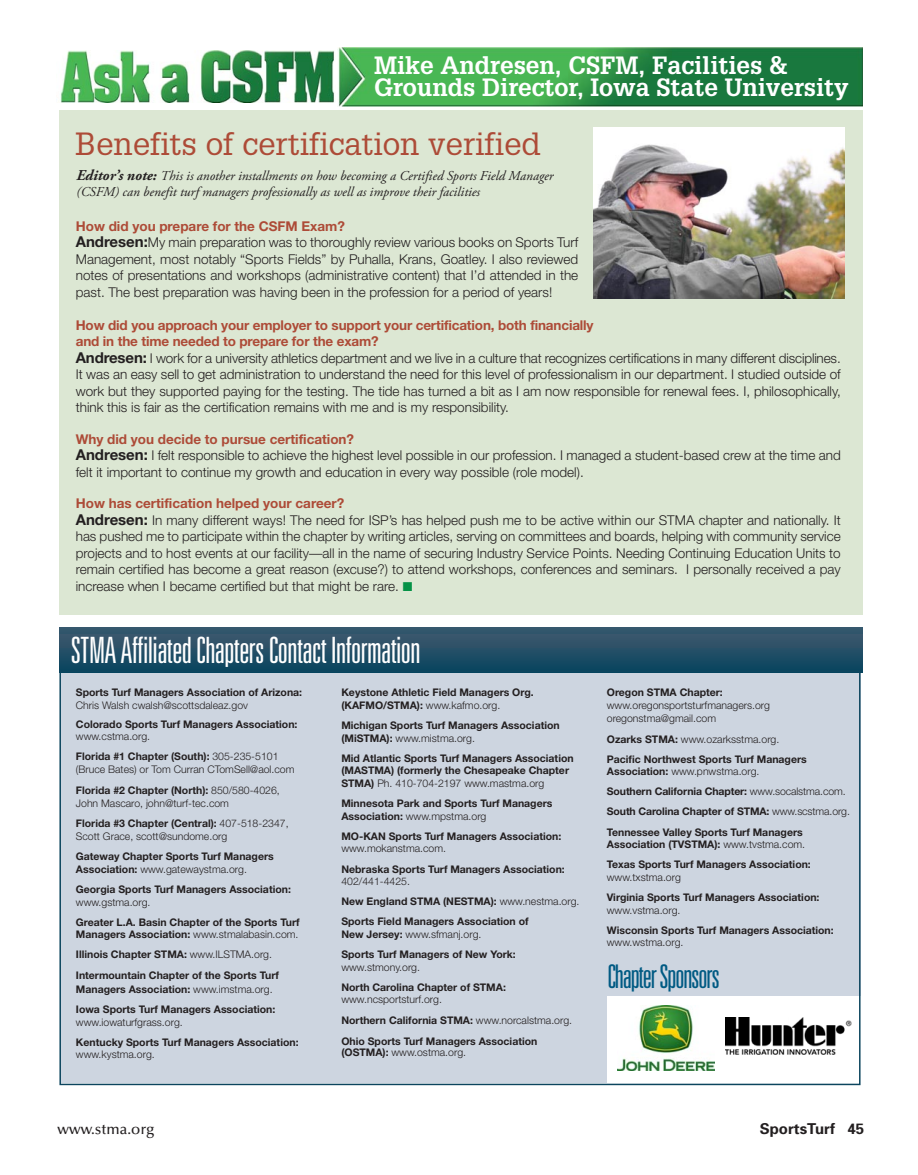
<style>
.page{position:relative;width:918px;height:1175px;background:#fff}
.page>*{position:absolute;margin:0;border:0;box-sizing:border-box;transform-origin:0 0}
.t1{font:300 ultra-condensed 36.3px "Univers";letter-spacing:-.015em;color:#fff}
.t2{font:300 ultra-condensed 32.7px "Univers";letter-spacing:-.035em;color:#005a83}
.t3{font:31.35px "Glypha";color:#ad4b37}
.t4{font:700 24.45px/22.4px "Glypha";color:#fff}
.t5{font:500 15px "Optima";color:#231f20}
.t6{font:700 15px "Univers";color:#231f20}
.t7{font:300 13.5px/16.5px "Helvetica Neue";color:#231f20}
.t8{font:italic 13.5px/16.5px "Adobe Garamond Pro";color:#231f20}
.t9{font:700 10.5px/12.6px "Helvetica Neue";color:#231f20}
.t10{font:300 10.5px/12.6px "Helvetica Neue";color:#231f20}
.s1{font-weight:700;font-size:15px}
.s2{font-weight:700;color:#ad4b37}
.s3{color:#059246}
.s4{font-weight:300}
.s5{font-weight:700}
</style>
<div class="page">
<div style="left:60px;top:668px;width:801px;height:415px;background:#cdd5e0"></div>
<div style="left:59px;top:110px;width:803px;height:504px;background:#dce7d3"></div>
<img style="left:338px;top:47px;width:524px;height:59px">
<div style="left:59px;top:627px;width:803px;height:45px;background:linear-gradient(to bottom,#3e5a6f,#0b455f)"></div>
<div style="left:608px;top:995px;width:254px;height:88px;background:#fff"></div>
<img style="left:726px;top:1017px;width:126px;height:37px">
<img style="left:60px;top:51px;width:275px;height:51px">
<img style="left:593px;top:127px;width:251px;height:172px">
<div style="left:59px;top:670px;width:802px;height:415px;border:2px solid #0c455e"></div>
<img style="left:618px;top:1005px;width:96px;height:65px">
<p class="t4" style="left:374px;top:56px;width:476px">Mike Andresen, CSFM, Facilities &amp;<br>Grounds Director, Iowa State University</p>
<p class="t3" style="left:75px;top:132px;width:467px">Benefits of certification verified</p>
<p class="t8" style="left:76px;top:168px;width:479px"><span class="s1">Editor’s note:</span> This is another installments on how becoming a Certified Sports Field Manager (CSFM) can benefit turf managers professionally as well as improve their facilities</p>
<p class="t7" style="left:76px;top:219px;width:504px"><span class="s2">How did you prepare for the CSFM Exam?<br></span><span class="s1">Andresen:</span>My main preparation was to thoroughly review various books on Sports Turf Management, most notably “Sports Fields” by Puhalla, Krans, Goatley. I also reviewed notes of presentations and workshops (administrative content) that I’d attended in the past. The best preparation was having been in the profession for a period of years!</p>
<p class="t7" style="left:76px;top:318px;width:766px"><span class="s2">How did you approach your employer to support your certification, both financially<br>and in the time needed to prepare for the exam?<br></span><span class="s1">Andresen:</span> I work for a university athletics department and we live in a culture that recognizes certifications in many different disciplines.<br>It was an easy sell to get administration to understand the need for this level of professionalism in our department. I studied outside of work but they supported paying for the testing. The tide has turned a bit as I am now responsible for renewal fees. I, philosophically, think this is fair as the certification remains with me and is my responsibility.</p>
<p class="t7" style="left:76px;top:432px;width:766px"><span class="s2">Why did you decide to pursue certification?<br></span><span class="s1">Andresen:</span> I felt responsible to achieve the highest level possible in our profession. I managed a student-based crew at the time and felt it important to continue my growth and education in every way possible (role model).</p>
<p class="t7" style="left:76px;top:496px;width:766px"><span class="s2">How has certification helped your career?<br></span><span class="s1">Andresen:</span> In many different ways! The need for ISP’s has helped push me to be active within our STMA chapter and nationally. It has pushed me to participate within the chapter by writing articles, serving on committees and boards, helping with community service projects and to host events at our facility—all in the name of securing Industry Service Points. Needing Continuing Education Units to remain certified has become a great reason (excuse?) to attend workshops, conferences and seminars. I personally received a pay increase when I became certified but that might be rare. <span class="s3">■</span></p>
<p class="t1" style="left:71px;top:636px;width:351px">STMA Affiliated Chapters Contact Information</p>
<p class="t9" style="left:76px;top:687px;width:228px">Sports Turf Managers Association of Arizona:<br><span class="s4">Chris Walsh cwalsh@scottsdaleaz.gov</span></p>
<p class="t9" style="left:76px;top:718px;width:223px">Colorado Sports Turf Managers Association: <span class="s4">www.cstma.org.</span></p>
<p class="t10" style="left:76px;top:751px;width:220px"><span class="s5">Florida #1 Chapter (South):</span> 305-235-5101 (Bruce Bates) or Tom Curran CTomSell@aol.com</p>
<p class="t10" style="left:76px;top:784px;width:205px;line-height:13.5px"><span class="s5">Florida #2 Chapter (North):</span> 850/580-4026,<br>John Mascaro, john@turf-tec.com</p>
<p class="t10" style="left:76px;top:818px;width:214px"><span class="s5">Florida #3 Chapter (Central):</span> 407-518-2347,<br>Scott Grace, scott@sundome.org</p>
<p class="t9" style="left:76px;top:851px;width:199px">Gateway Chapter Sports Turf Managers<br>Association: <span class="s4">www.gatewaystma.org.</span></p>
<p class="t9" style="left:76px;top:883px;width:217px">Georgia Sports Turf Managers Association: <span class="s4">www.gstma.org.</span></p>
<p class="t9" style="left:76px;top:916px;width:225px">Greater L.A. Basin Chapter of the Sports Turf<br>Managers Association: <span class="s4">www.stmalabasin.com.</span></p>
<p class="t9" style="left:76px;top:945px;width:205px;line-height:21px">Illinois Chapter STMA: <span class="s4">www.ILSTMA.org.<br></span>Intermountain Chapter of the Sports Turf</p>
<p class="t9" style="left:76px;top:980px;width:201px;line-height:20.1px">Managers Association: <span class="s4">www.imstma.org.<br></span>Iowa Sports Turf Managers Association:</p>
<p class="t9" style="left:76px;top:1012px;width:224px;line-height:20.1px"><span class="s4">www.iowaturfgrass.org.<br></span>Kentucky Sports Turf Managers Association:</p>
<p class="t10" style="left:76px;top:1049px;width:80px">www.kystma.org.</p>
<p class="t9" style="left:341px;top:687px;width:194px">Keystone Athletic Field Managers Org. (KAFMO/STMA): <span class="s4">www.kafmo.org.</span></p>
<p class="t9" style="left:341px;top:720px;width:220px">Michigan Sports Turf Managers Association (MiSTMA): <span class="s4">www.mistma.org.</span></p>
<p class="t9" style="left:341px;top:752px;width:234px">Mid Atlantic Sports Turf Managers Association (MASTMA) (formerly the Chesapeake Chapter<br>STMA) <span class="s4">Ph. 410-704-2197 www.mastma.org</span></p>
<p class="t9" style="left:341px;top:798px;width:213px">Minnesota Park and Sports Turf Managers<br>Association: <span class="s4">www.mpstma.org</span></p>
<p class="t9" style="left:341px;top:830px;width:221px">MO-KAN Sports Turf Managers Association: <span class="s4">www.mokanstma.com.</span></p>
<p class="t9" style="left:341px;top:863px;width:225px">Nebraska Sports Turf Managers Association:<br><span class="s4">402/441-4425.</span></p>
<p class="t9" style="left:341px;top:892px;width:240px;line-height:20.1px">New England STMA (NESTMA): <span class="s4">www.nestma.org.<br></span>Sports Field Managers Association of</p>
<p class="t9" style="left:341px;top:925px;width:176px;line-height:20.1px">New Jersey: <span class="s4">www.sfmanj.org.<br></span>Sports Turf Managers of New York:</p>
<p class="t9" style="left:341px;top:957px;width:166px;line-height:20.1px"><span class="s4">www.stmony.org.<br></span>North Carolina Chapter of STMA:</p>
<p class="t9" style="left:341px;top:990px;width:232px;line-height:21px"><span class="s4">www.ncsportsturf.org.<br></span>Northern California STMA: <span class="s4">www.norcalstma.org.<br></span>Ohio Sports Turf Managers Association</p>
<p class="t10" style="left:341px;top:1046px;width:126px"><span class="s5">(OSTMA):</span> www.ostma.org.</p>
<p class="t10" style="left:607px;top:687px;width:165px"><span class="s5">Oregon STMA Chapter: </span>www.oregonsportsturfmanagers.org oregonstma@gmail.com</p>
<p class="t9" style="left:607px;top:729px;width:201px;line-height:20.1px">Ozarks STMA: <span class="s4">www.ozarksstma.org.<br></span>Pacific Northwest Sports Turf Managers</p>
<p class="t9" style="left:607px;top:762px;width:245px;line-height:20.1px">Association: <span class="s4">www.pnwstma.org.<br></span>Southern California Chapter: <span class="s4">www.socalstma.com.<br></span>South Carolina Chapter of STMA: <span class="s4">www.scstma.org.<br></span>Tennessee Valley Sports Turf Managers</p>
<p class="t9" style="left:607px;top:835px;width:206px;line-height:20.1px">Association (TVSTMA): <span class="s4">www.tvstma.com.<br></span>Texas Sports Turf Managers Association:</p>
<p class="t9" style="left:607px;top:868px;width:214px;line-height:20.1px"><span class="s4">www.txstma.org<br></span>Virginia Sports Turf Managers Association:</p>
<p class="t9" style="left:607px;top:900px;width:228px;line-height:20.1px"><span class="s4">www.vstma.org.<br></span>Wisconsin Sports Turf Managers Association:</p>
<p class="t10" style="left:607px;top:937px;width:78px">www.wstma.org.</p>
<p class="t2" style="left:607px;top:964px;width:114px">Chapter Sponsors</p>
<p class="t5" style="left:57px;top:1122px;width:99px">www.stma.org</p>
<p class="t6" style="left:760px;top:1122px;width:106px">SportsTurf 45</p>
</div>
